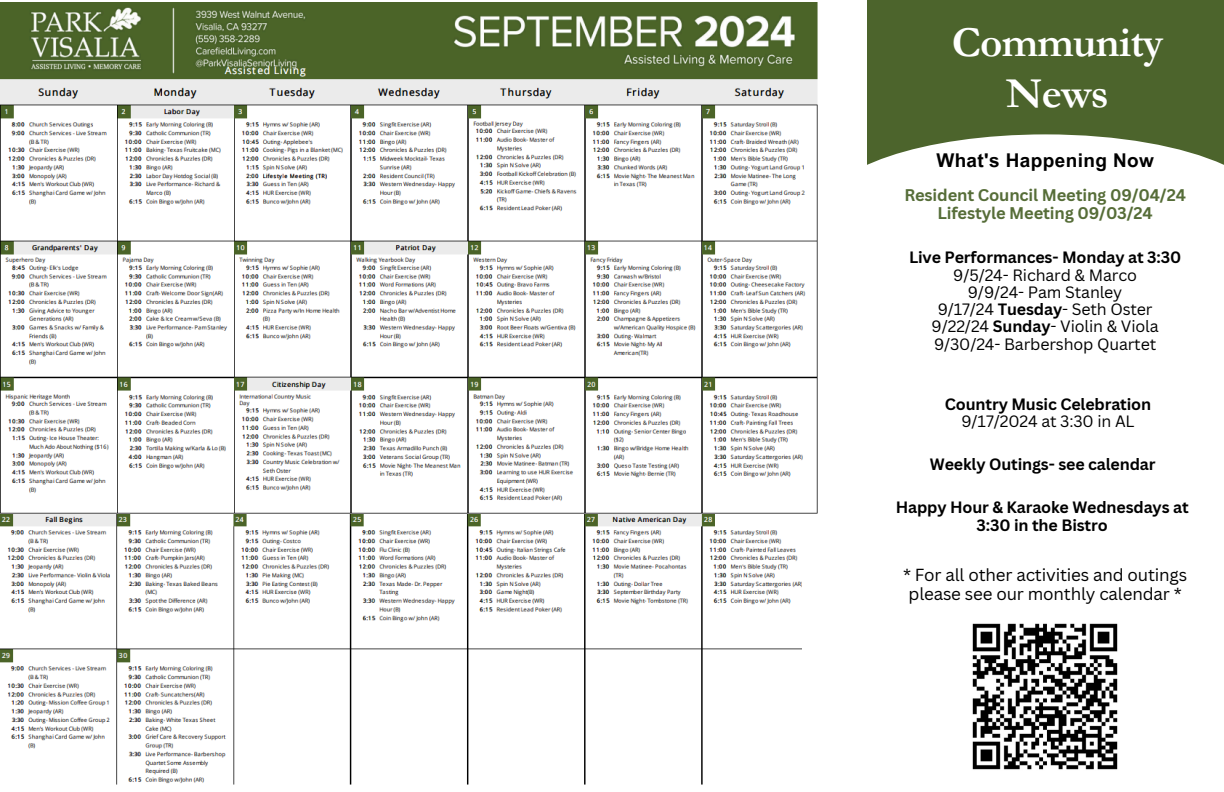
<style>
.page{position:relative;width:1224px;height:792px;background:#fff}
.page>*{position:absolute;margin:0;border:0;box-sizing:border-box;transform-origin:0 0}
.t1{font:700 43px "Garamond";letter-spacing:-.015em;color:#fff}
.t2{font:700 19px "Arial MT Pro";letter-spacing:.02em;color:#000}
.t3{font:17px/18.8px "Canva Sans";letter-spacing:-.01em;color:#000;text-align:center}
.t4{font:700 16.5px/18px "Canva Sans";letter-spacing:-.01em;color:#566d38;text-align:center}
.t5{font:16px "Canva Sans";letter-spacing:-.01em;color:#000}
.t6{font:700 16px/17.2px "Canva Sans";letter-spacing:-.01em;color:#000;text-align:center}
.s1{font-weight:700}
</style>
<div class="page">
<div style="left:867px;top:0;width:357px;height:175px;background:#4c642c"></div>
<svg style="left:867px;top:134px;width:357px;height:41px;fill:#fff"></svg>
<img style="left:972px;top:623px;width:146px;height:147px">
<img style="left:0;top:2px;width:818px;height:512px">
<img style="left:1px;top:514px;width:801px;height:270px">
<h3 class="t1" style="left:952px;top:19px;width:213px">Community</h3>
<p class="t1" style="left:1006px;top:70px;width:104px">News</p>
<p class="t2" style="left:936px;top:153px;width:219px">What's Happening Now</p>
<p class="t4" style="left:904px;top:186px;width:283px">Resident Council Meeting 09/04/24<br>Lifestyle Meeting 09/03/24</p>
<p class="t6" style="left:909px;top:248px;width:274px">Live Performances- Monday at 3:30</p>
<p class="t5" style="left:953px;top:263px;width:185px">9/5/24- Richard &amp; Marco</p>
<p class="t5" style="left:968px;top:281px;width:156px">9/9/24- Pam Stanley</p>
<h3 class="t5" style="left:938px;top:298px;width:216px">9/17/24 <span class="s1">Tuesday</span>- Seth Oster</h3>
<h3 class="t5" style="left:932px;top:315px;width:229px">9/22/24 <span class="s1">Sunday</span>- Violin &amp; Viola</h3>
<p class="t5" style="left:934px;top:332px;width:224px">9/30/24- Barbershop Quartet</p>
<p class="t6" style="left:945px;top:395px;width:208px">Country Music Celebration</p>
<p class="t5" style="left:962px;top:410px;width:175px">9/17/2024 at 3:30 in AL</p>
<p class="t6" style="left:930px;top:455px;width:227px">Weekly Outings- see calendar</p>
<p class="t6" style="left:896px;top:499px;width:295px">Happy Hour &amp; Karaoke Wednesdays at<br>3:30 in the Bistro</p>
<p class="t3" style="left:903px;top:566px;width:286px">* For all other activities and outings please see our monthly calendar *</p>
</div>
